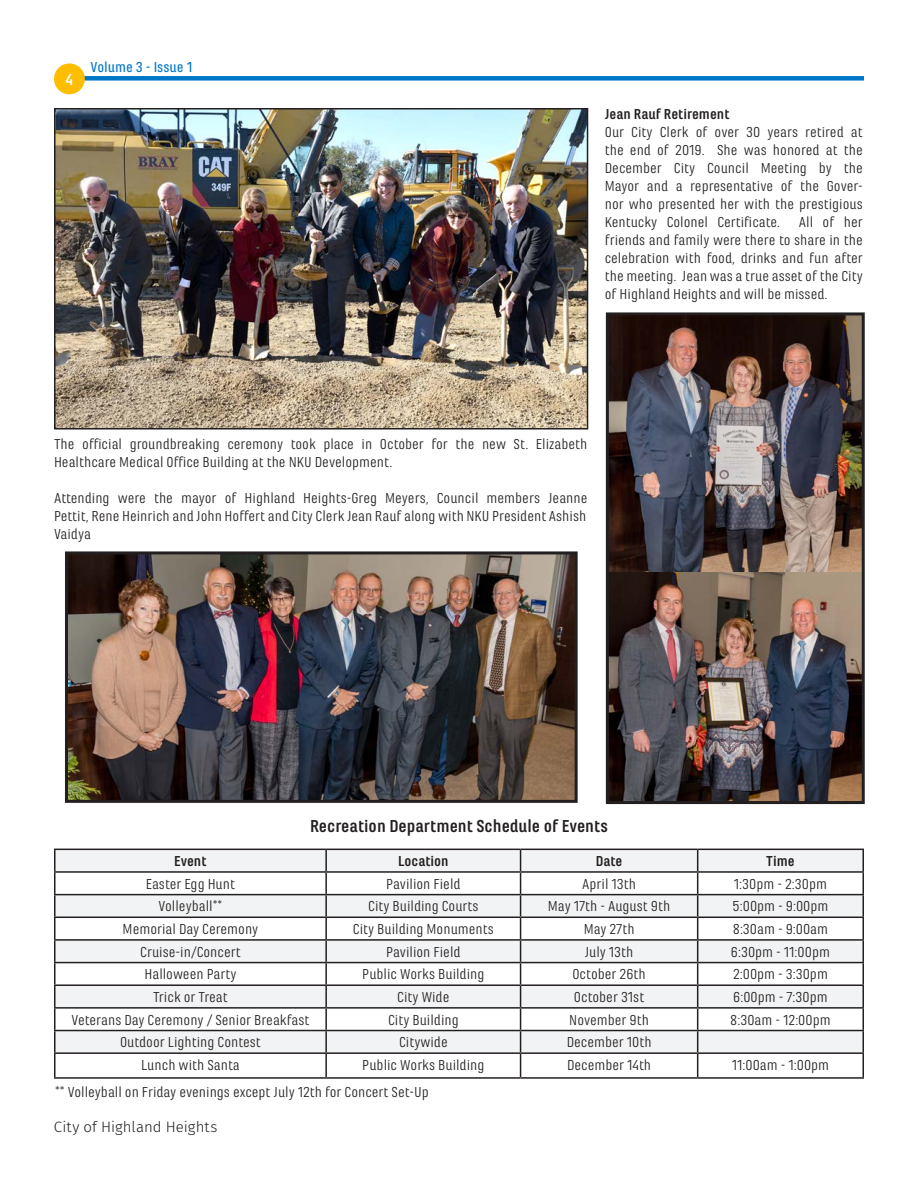
<style>
.page{position:relative;width:918px;height:1188px;background:#fff}
.page>*{position:absolute;margin:0;border:0;box-sizing:border-box;transform-origin:0 0}
.t1{font:700 18px "Marianina Wd FY";color:#231f20}
.t2{font:300 16.5px "Lato";color:#fff}
.t3{font:700 16.5px "Marianina Wd FY";color:#fff}
.t4{font:15px/18px "Marianina Wd FY";color:#231f20;text-align:justify}
.t5{font:700 15px "Marianina Wd FY";color:#231f20}
.t6{font:300 15px "Fira Sans";letter-spacing:.005em;color:#231f20}
.t7{font:500 15px "Marianina Wd FY";color:#0076c8}
</style>
<div class="page">
<div style="left:79px;top:76px;width:785px;height:5px;background:#0076c8"></div>
<div style="left:54px;top:63px;width:31px;height:31px;background:#ffbd00;border-radius:50%"></div>
<svg style="left:56px;top:850px;width:806px;height:202px;fill:#f2f3f4"></svg>
<hr style="left:54px;top:849px;width:272px;height:1px;background:#231f20">
<hr style="left:54px;top:850px;width:2px;height:21px;background:#231f20">
<hr style="left:326px;top:849px;width:195px;height:1px;background:#231f20">
<hr style="left:325px;top:850px;width:2px;height:21px;background:#231f20">
<hr style="left:521px;top:849px;width:177px;height:1px;background:#231f20">
<hr style="left:698px;top:849px;width:166px;height:1px;background:#231f20">
<hr style="left:862px;top:850px;width:2px;height:21px;background:#231f20">
<hr style="left:54px;top:871px;width:272px;height:2px;background:#231f20">
<hr style="left:54px;top:873px;width:2px;height:21px;background:#231f20">
<hr style="left:326px;top:871px;width:195px;height:2px;background:#231f20">
<hr style="left:325px;top:873px;width:2px;height:21px;background:#231f20">
<hr style="left:521px;top:871px;width:177px;height:2px;background:#231f20">
<hr style="left:698px;top:871px;width:166px;height:2px;background:#231f20">
<hr style="left:862px;top:873px;width:2px;height:21px;background:#231f20">
<hr style="left:54px;top:894px;width:272px;height:1px;background:#231f20">
<hr style="left:54px;top:895px;width:2px;height:22px;background:#231f20">
<hr style="left:326px;top:894px;width:195px;height:1px;background:#231f20">
<hr style="left:325px;top:895px;width:2px;height:22px;background:#231f20">
<hr style="left:521px;top:894px;width:177px;height:1px;background:#231f20">
<hr style="left:698px;top:894px;width:166px;height:1px;background:#231f20">
<hr style="left:862px;top:895px;width:2px;height:22px;background:#231f20">
<hr style="left:54px;top:917px;width:272px;height:1px;background:#231f20">
<hr style="left:54px;top:918px;width:2px;height:21px;background:#231f20">
<hr style="left:326px;top:917px;width:195px;height:1px;background:#231f20">
<hr style="left:325px;top:918px;width:2px;height:21px;background:#231f20">
<hr style="left:521px;top:917px;width:177px;height:1px;background:#231f20">
<hr style="left:698px;top:917px;width:166px;height:1px;background:#231f20">
<hr style="left:862px;top:918px;width:2px;height:21px;background:#231f20">
<hr style="left:54px;top:939px;width:272px;height:2px;background:#231f20">
<hr style="left:54px;top:941px;width:2px;height:21px;background:#231f20">
<hr style="left:326px;top:939px;width:195px;height:2px;background:#231f20">
<hr style="left:325px;top:941px;width:2px;height:21px;background:#231f20">
<hr style="left:521px;top:939px;width:177px;height:2px;background:#231f20">
<hr style="left:698px;top:939px;width:166px;height:2px;background:#231f20">
<hr style="left:862px;top:941px;width:2px;height:21px;background:#231f20">
<hr style="left:54px;top:962px;width:272px;height:1px;background:#231f20">
<hr style="left:54px;top:963px;width:2px;height:21px;background:#231f20">
<hr style="left:326px;top:962px;width:195px;height:1px;background:#231f20">
<hr style="left:325px;top:963px;width:2px;height:21px;background:#231f20">
<hr style="left:521px;top:962px;width:177px;height:1px;background:#231f20">
<hr style="left:698px;top:962px;width:166px;height:1px;background:#231f20">
<hr style="left:862px;top:963px;width:2px;height:21px;background:#231f20">
<hr style="left:54px;top:984px;width:272px;height:2px;background:#231f20">
<hr style="left:54px;top:986px;width:2px;height:21px;background:#231f20">
<hr style="left:326px;top:984px;width:195px;height:2px;background:#231f20">
<hr style="left:325px;top:986px;width:2px;height:21px;background:#231f20">
<hr style="left:521px;top:984px;width:177px;height:2px;background:#231f20">
<hr style="left:698px;top:984px;width:166px;height:2px;background:#231f20">
<hr style="left:862px;top:986px;width:2px;height:21px;background:#231f20">
<hr style="left:54px;top:1007px;width:272px;height:2px;background:#231f20">
<hr style="left:54px;top:1009px;width:2px;height:21px;background:#231f20">
<hr style="left:326px;top:1007px;width:195px;height:2px;background:#231f20">
<hr style="left:325px;top:1009px;width:2px;height:21px;background:#231f20">
<hr style="left:521px;top:1007px;width:177px;height:2px;background:#231f20">
<hr style="left:698px;top:1007px;width:166px;height:2px;background:#231f20">
<hr style="left:862px;top:1009px;width:2px;height:21px;background:#231f20">
<hr style="left:54px;top:1030px;width:272px;height:1px;background:#231f20">
<hr style="left:54px;top:1031px;width:2px;height:21px;background:#231f20">
<hr style="left:326px;top:1030px;width:195px;height:1px;background:#231f20">
<hr style="left:325px;top:1031px;width:2px;height:21px;background:#231f20">
<hr style="left:521px;top:1030px;width:177px;height:1px;background:#231f20">
<hr style="left:698px;top:1030px;width:166px;height:1px;background:#231f20">
<hr style="left:862px;top:1031px;width:2px;height:21px;background:#231f20">
<hr style="left:54px;top:1052px;width:272px;height:2px;background:#231f20">
<hr style="left:54px;top:1054px;width:2px;height:23px;background:#231f20">
<hr style="left:326px;top:1052px;width:195px;height:2px;background:#231f20">
<hr style="left:325px;top:1054px;width:2px;height:23px;background:#231f20">
<hr style="left:521px;top:1052px;width:177px;height:2px;background:#231f20">
<svg style="left:520px;top:850px;width:1px;height:227px"></svg>
<hr style="left:698px;top:1052px;width:166px;height:2px;background:#231f20">
<svg style="left:697px;top:850px;width:1px;height:227px"></svg>
<hr style="left:862px;top:1054px;width:2px;height:23px;background:#231f20">
<hr style="left:54px;top:1077px;width:272px;height:2px;background:#231f20">
<hr style="left:326px;top:1077px;width:195px;height:2px;background:#231f20">
<hr style="left:521px;top:1077px;width:177px;height:2px;background:#231f20">
<hr style="left:698px;top:1077px;width:166px;height:2px;background:#231f20">
<img style="left:57px;top:111px;width:528px;height:316px">
<img style="left:610px;top:572px;width:251px;height:228px">
<img style="left:610px;top:316px;width:251px;height:256px">
<img style="left:69px;top:555px;width:505px;height:244px">
<div style="left:65px;top:551px;width:513px;height:252px;border:3px solid #231f20"></div>
<div style="left:606px;top:312px;width:259px;height:492px;border:3px solid #231f20"></div>
<div style="left:54px;top:108px;width:534px;height:322px;border:2px solid #231f20"></div>
<p class="t2" style="left:63px;top:59px;width:11px">4</p>
<p class="t3" style="left:66px;top:70px;width:9px">4</p>
<p class="t7" style="left:91px;top:59px;width:103px">Volume 3 - Issue 1</p>
<p class="t5" style="left:605px;top:106px;width:126px">Jean Rauf Retirement</p>
<p class="t4" style="left:605px;top:123px;width:260px">Our City Clerk of over 30 years retired at the end of 2019. She was honored at the December City Council Meeting by the Mayor and a representative of the Gover&shy;nor who presented her with the prestigious Kentucky Colonel Certificate. All of her friends and family were there to share in the celebration with food, drinks and fun after the meeting. Jean was a true asset of the City of Highland Heights and will be missed.</p>
<p class="t4" style="left:54px;top:435px;width:535px">The official groundbreaking ceremony took place in October for the new St. Elizabeth<br>Healthcare Medical Office Building at the NKU Development.</p>
<p class="t4" style="left:54px;top:489px;width:535px">Attending were the mayor of Highland Heights-Greg Meyers, Council members Jeanne Pettit, Rene Heinrich and John Hoffert and City Clerk Jean Rauf along with NKU President Ashish Vaidya</p>
<p class="t1" style="left:310px;top:816px;width:299px">Recreation Department Schedule of Events</p>
<p class="t5" style="left:174px;top:853px;width:34px">Event</p>
<p class="t5" style="left:398px;top:853px;width:52px">Location</p>
<p class="t5" style="left:596px;top:853px;width:28px">Date</p>
<p class="t5" style="left:766px;top:853px;width:30px">Time</p>
<p class="t4" style="left:146px;top:875px;width:91px">Easter Egg Hunt</p>
<p class="t4" style="left:386px;top:875px;width:76px">Pavilion Field</p>
<p class="t4" style="left:582px;top:875px;width:55px">April 13th</p>
<p class="t4" style="left:734px;top:875px;width:95px">1:30pm - 2:30pm</p>
<p class="t4" style="left:159px;top:897px;width:65px">Volleyball**</p>
<p class="t4" style="left:368px;top:897px;width:112px">City Building Courts</p>
<p class="t4" style="left:548px;top:897px;width:124px">May 17th - August 9th</p>
<p class="t4" style="left:733px;top:897px;width:97px">5:00pm - 9:00pm</p>
<p class="t4" style="left:123px;top:920px;width:137px">Memorial Day Ceremony</p>
<p class="t4" style="left:353px;top:920px;width:143px">City Building Monuments</p>
<p class="t4" style="left:584px;top:920px;width:52px">May 27th</p>
<p class="t4" style="left:733px;top:920px;width:97px">8:30am - 9:00am</p>
<p class="t4" style="left:140px;top:943px;width:102px">Cruise-in/Concert</p>
<p class="t4" style="left:386px;top:943px;width:76px">Pavilion Field</p>
<p class="t4" style="left:585px;top:943px;width:50px">July 13th</p>
<p class="t4" style="left:731px;top:943px;width:101px">6:30pm - 11:00pm</p>
<p class="t4" style="left:144px;top:965px;width:94px">Halloween Party</p>
<p class="t4" style="left:362px;top:965px;width:124px">Public Works Building</p>
<p class="t4" style="left:572px;top:965px;width:75px">October 26th</p>
<p class="t4" style="left:733px;top:965px;width:96px">2:00pm - 3:30pm</p>
<p class="t4" style="left:153px;top:988px;width:76px">Trick or Treat</p>
<p class="t4" style="left:397px;top:988px;width:54px">City Wide</p>
<p class="t4" style="left:574px;top:988px;width:72px">October 31st</p>
<p class="t4" style="left:733px;top:988px;width:96px">6:00pm - 7:30pm</p>
<p class="t4" style="left:71px;top:1011px;width:239px">Veterans Day Ceremony / Senior Breakfast</p>
<p class="t4" style="left:388px;top:1011px;width:72px">City Building</p>
<p class="t4" style="left:569px;top:1011px;width:81px">November 9th</p>
<p class="t4" style="left:730px;top:1011px;width:102px">8:30am - 12:00pm</p>
<p class="t4" style="left:120px;top:1033px;width:142px">Outdoor Lighting Contest</p>
<p class="t4" style="left:399px;top:1033px;width:50px">Citywide</p>
<p class="t4" style="left:567px;top:1033px;width:86px">December 10th</p>
<p class="t4" style="left:141px;top:1056px;width:100px">Lunch with Santa</p>
<p class="t4" style="left:362px;top:1056px;width:124px">Public Works Building</p>
<p class="t4" style="left:567px;top:1056px;width:86px">December 14th</p>
<p class="t4" style="left:732px;top:1056px;width:99px">11:00am - 1:00pm</p>
<p class="t4" style="left:55px;top:1083px;width:375px">** Volleyball on Friday evenings except July 12th for Concert Set-Up</p>
<p class="t6" style="left:54px;top:1117px;width:165px">City of Highland Heights</p>
</div>
